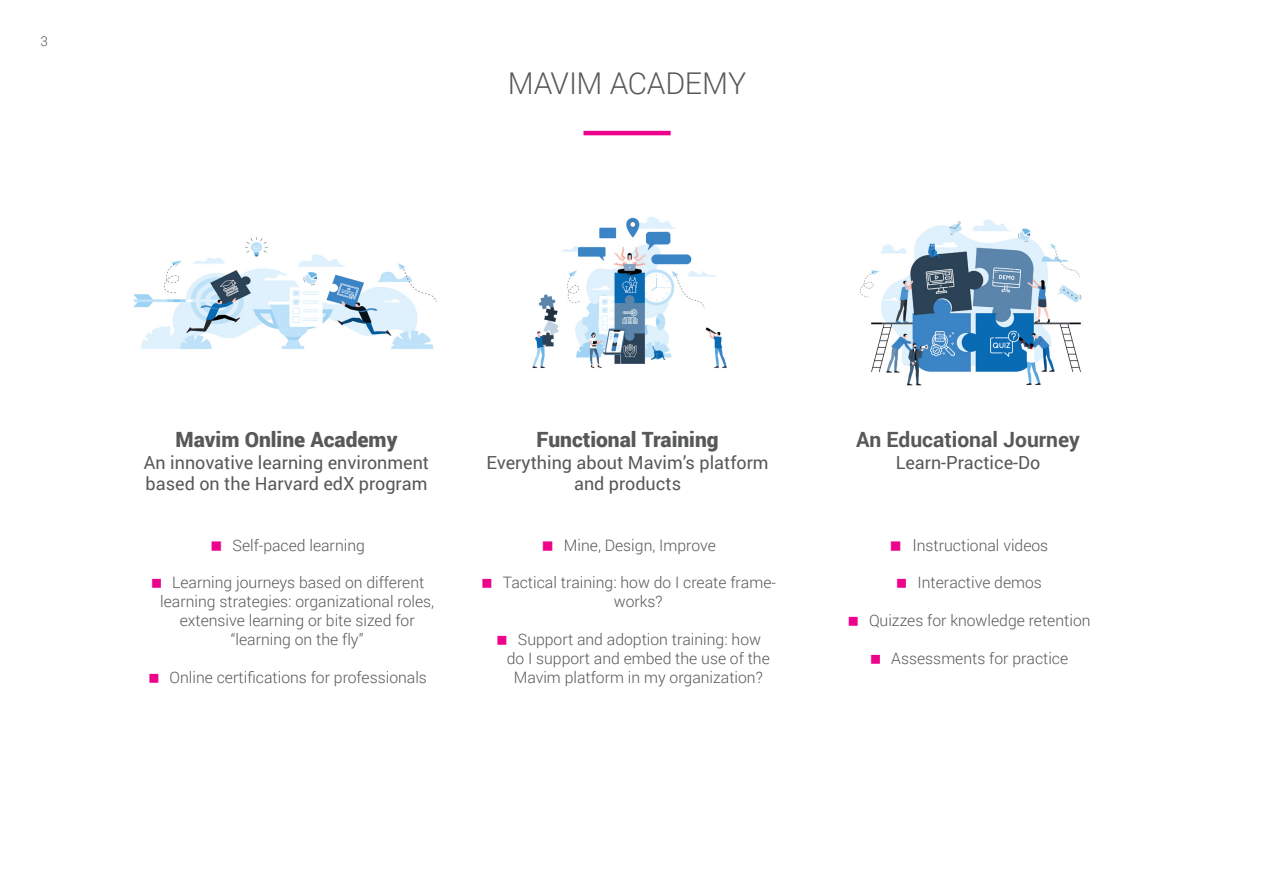
<style>
.page{position:relative;width:1263px;height:893px;background:#fff}
.page>*{position:absolute;margin:0;border:0;box-sizing:border-box;transform-origin:0 0}
.Title2_20pts{font:300 30px "Roboto";letter-spacing:-.01em;color:#57585a}
.t1{font:900 21px "Roboto";color:#57585a}
.t2{font:700 21px "Roboto";color:#57585a}
.t3{font:18px/21.6px "Roboto";color:#57585a}
.t4{font:300 15.75px/18.9px "Roboto";color:#57585a;text-align:center}
.t5{font:300 13.5px "Roboto";color:#57585a}
.s1{font-size:16.5px}
</style>
<div class="page">
<hr style="left:583px;top:131px;width:88px;height:4px;background:#ed028c">
<img style="left:532px;top:217px;width:195px;height:151px">
<img style="left:860px;top:219px;width:222px;height:167px">
<img style="left:133px;top:237px;width:304px;height:112px">
<p class="t5" style="left:40px;top:32px;width:9px">3</p>
<p class="Title2_20pts" style="left:508px;top:63px;width:240px">MAVIM ACADEMY</p>
<p class="t1" style="left:176px;top:425px;width:223px">Mavim Online Academy</p>
<p class="t3" style="left:144px;top:451px;width:287px">An innovative learning environment based on the Harvard edX program</p>
<p class="t4" style="left:233px;top:535px;width:134px">Self-paced learning</p>
<p class="t4" style="left:160px;top:573px;width:275px">Learning journeys based on different learning strategies: organizational roles, extensive learning or bite sized for “learning on the fly”</p>
<p class="t4" style="left:170px;top:667px;width:259px">Online certifications for professionals</p>
<p class="t1" style="left:537px;top:425px;width:184px">Functional Training</p>
<p class="t3" style="left:487px;top:451px;width:284px;text-align:center">Everything about Mavim’s platform and products</p>
<p class="t4" style="left:564px;top:535px;width:153px">Mine, Design, Improve</p>
<p class="t4" style="left:503px;top:573px;width:275px">Tactical training: how do I create frame&shy;works?</p>
<p class="t4" style="left:507px;top:629px;width:265px">Support and adoption training: how do I support and embed the use of the<br>Mavim platform in my organization?</p>
<p class="t2" style="left:856px;top:425px;width:225px">An Educational Journey</p>
<p class="t3" style="left:896px;top:451px;width:146px">Learn-Practice-Do</p>
<p class="t4" style="left:912px;top:535px;width:137px"><span class="s1">I</span>nstructional videos</p>
<p class="t4" style="left:917px;top:573px;width:126px">Interactive demos</p>
<p class="t4" style="left:869px;top:611px;width:223px">Quizzes for knowledge retention</p>
<p class="t4" style="left:891px;top:648px;width:178px">Assessments for practice</p>
</div>
